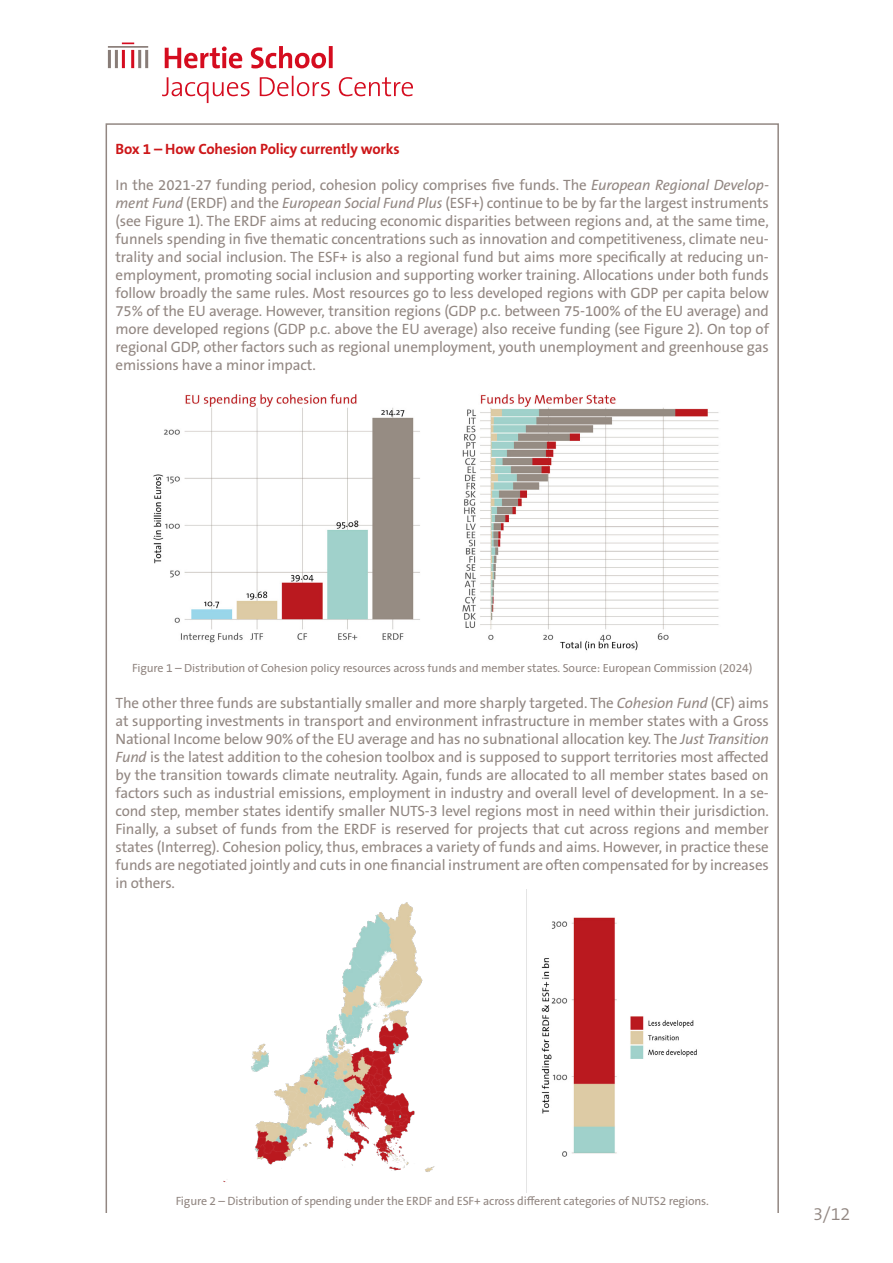
<style>
.page{position:relative;width:893px;height:1263px;background:#fff}
.page>*{position:absolute;margin:0;border:0;box-sizing:border-box;transform-origin:0 0}
.t1{font:300 18px "The Sans B W4";color:#928782}
.t2{font:15px/18px "The Sans B W5 Plain";letter-spacing:-.01em;color:#928782;text-align:justify}
.t3{font:700 15px "The Sans B W7";letter-spacing:-.01em;color:#cd1719}
.t4{font:12px "The Sans B W5 Plain";letter-spacing:-.01em;color:#928782}
.s1{font-style:italic}
</style>
<div class="page">
<hr style="left:115px;top:50px;width:3px;height:18px;background:#887c77">
<hr style="left:108px;top:50px;width:3px;height:18px;background:#887c77">
<hr style="left:108px;top:46px;width:40px;height:2px;background:#887c77">
<svg style="left:122px;top:43px;width:291px;height:60px"></svg>
<img style="left:153px;top:394px;width:566px;height:257px">
<img style="left:223px;top:889px;width:474px;height:304px">
<p class="t3" style="left:116px;top:139px;width:286px">Box 1 – How Cohesion Policy currently works</p>
<p class="t2" style="left:116px;top:176px;width:655px">In the 2021-27 funding period, cohesion policy comprises five funds. The <span class="s1">European Regional Develop&shy;ment Fund</span> (ERDF) and the <span class="s1">European Social Fund Plus</span> (ESF+) continue to be by far the largest instruments (see Figure 1). The ERDF aims at reducing economic disparities between regions and, at the same time, funnels spending in five thematic concentrations such as innovation and competitiveness, climate neu&shy;trality and social inclusion. The ESF+ is also a regional fund but aims more specifically at reducing un&shy;employment, promoting social inclusion and supporting worker training. Allocations under both funds follow broadly the same rules. Most resources go to less developed regions with GDP per capita below 75% of the EU average. However, transition regions (GDP p.c. between 75-100% of the EU average) and more developed regions (GDP p.c. above the EU average) also receive funding (see Figure 2). On top of regional GDP, other factors such as regional unemployment, youth unemployment and greenhouse gas emissions have a minor impact.</p>
<p class="t4" style="left:132px;top:661px;width:622px">Figure 1 – Distribution of Cohesion policy resources across funds and member states. Source: European Commission (2024)</p>
<p class="t2" style="left:116px;top:694px;width:655px">The other three funds are substantially smaller and more sharply targeted. The <span class="s1">Cohesion Fund</span> (CF) aims at supporting investments in transport and environment infrastructure in member states with a Gross National Income below 90% of the EU average and has no subnational allocation key. The <span class="s1">Just Transition Fund</span> is the latest addition to the cohesion toolbox and is supposed to support territories most affected by the transition towards climate neutrality. Again, funds are allocated to all member states based on factors such as industrial emissions, employment in industry and overall level of development. In a se&shy;cond step, member states identify smaller NUTS-3 level regions most in need within their jurisdiction.<br>Finally, a subset of funds from the ERDF is reserved for projects that cut across regions and member states (Interreg). Cohesion policy, thus, embraces a variety of funds and aims. However, in practice these funds are negotiated jointly and cuts in one financial instrument are often compensated for by increases in others.</p>
<p class="t4" style="left:176px;top:1193px;width:535px">Figure 2 – Distribution of spending under the ERDF and ESF+ across different categories of NUTS2 regions.</p>
<p class="t1" style="left:813px;top:1203px;width:39px">3/12</p>
</div>
